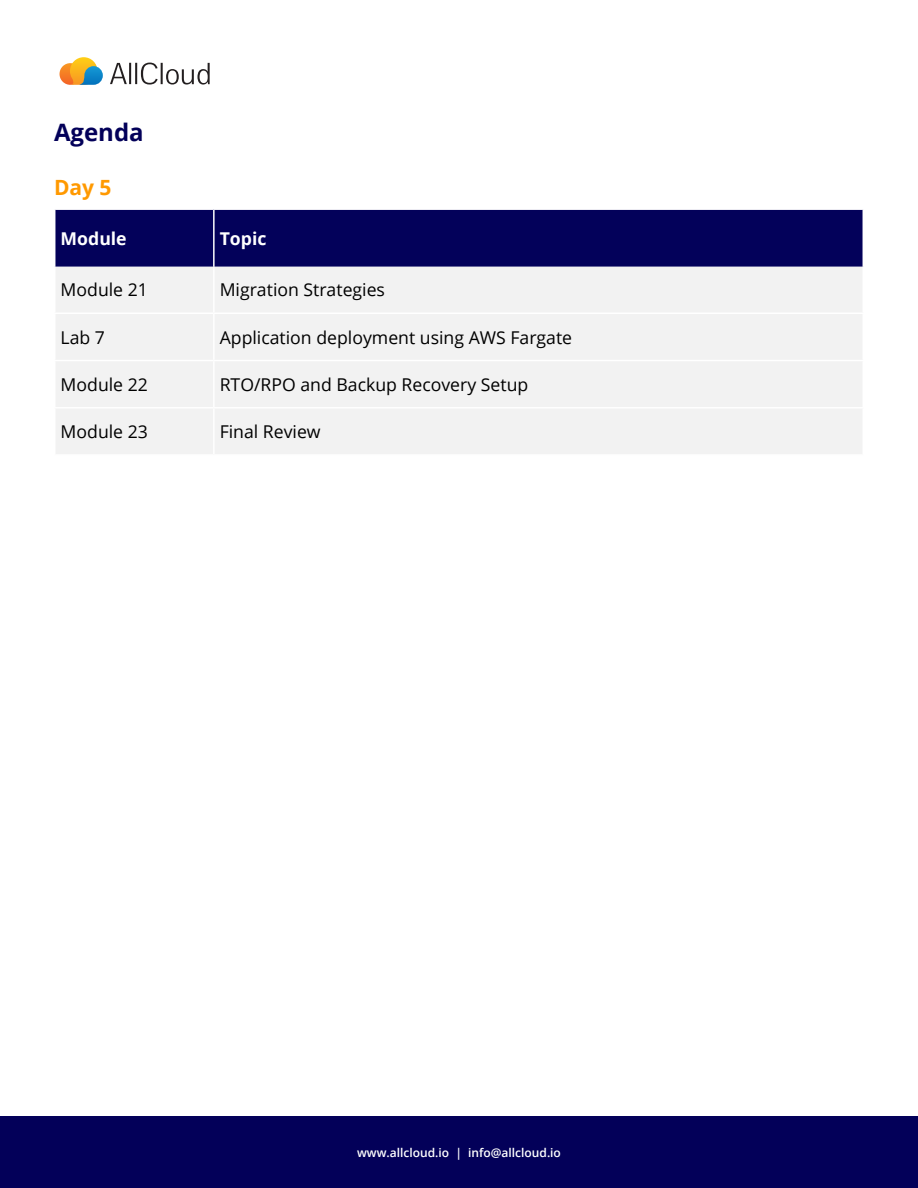
<style>
.page{position:relative;width:918px;height:1188px;background:#fff}
.page>*{position:absolute;margin:0;border:0;box-sizing:border-box;transform-origin:0 0}
.t1{font:700 24px "Open Sans";color:#030059}
.t2{font:700 21px "Open Sans";color:#f90}
.t3{font:17.7px "Open Sans";color:#000}
.t4{font:700 17.7px "Open Sans";color:#fff}
.t5{font:600 12px "Open Sans";color:#fff}
</style>
<div class="page">
<svg style="left:59px;top:57px;width:44px;height:28px"></svg>
<svg style="left:110px;top:63px;width:17px;height:21px"></svg>
<hr style="left:129px;top:63px;width:2px;height:21px;background:#231f20">
<hr style="left:135px;top:63px;width:2px;height:21px;background:#231f20">
<svg style="left:141px;top:63px;width:17px;height:22px"></svg>
<hr style="left:161px;top:63px;width:2px;height:21px;background:#231f20">
<svg style="left:166px;top:63px;width:44px;height:22px"></svg>
<div style="left:0;top:1116px;width:918px;height:72px;background:#030059"></div>
<div style="left:55px;top:210px;width:808px;height:57px;background:#03015a"></div>
<div style="left:56px;top:267px;width:806px;height:187px;background:#f2f2f2"></div>
<hr style="left:213px;top:210px;width:2px;height:57px;background:#fff">
<hr style="left:213px;top:267px;width:2px;height:46px;background:#fff">
<hr style="left:54px;top:313px;width:160px;height:1px;background:#fff">
<hr style="left:214px;top:313px;width:650px;height:1px;background:#fff">
<hr style="left:213px;top:314px;width:2px;height:46px;background:#fff">
<hr style="left:54px;top:360px;width:160px;height:1px;background:#fff">
<hr style="left:214px;top:360px;width:650px;height:1px;background:#fff">
<hr style="left:213px;top:361px;width:2px;height:46px;background:#fff">
<hr style="left:54px;top:407px;width:160px;height:2px;background:#fff">
<hr style="left:214px;top:407px;width:650px;height:2px;background:#fff">
<hr style="left:213px;top:409px;width:2px;height:45px;background:#fff">
<h1 class="t1" style="left:54px;top:116px;width:91px">Agenda</h1>
<p class="t2" style="left:54px;top:172px;width:59px">Day 5</p>
<p class="t4" style="left:61px;top:226px;width:68px">Module</p>
<p class="t4" style="left:220px;top:226px;width:48px">Topic</p>
<p class="t3" style="left:61px;top:278px;width:89px">Module 21</p>
<p class="t3" style="left:220px;top:278px;width:167px">Migration Strategies</p>
<p class="t3" style="left:61px;top:325px;width:46px">Lab 7</p>
<p class="t3" style="left:220px;top:325px;width:354px">Application deployment using AWS Fargate</p>
<p class="t3" style="left:61px;top:372px;width:89px">Module 22</p>
<p class="t3" style="left:220px;top:372px;width:310px">RTO/RPO and Backup Recovery Setup</p>
<p class="t3" style="left:61px;top:420px;width:89px">Module 23</p>
<p class="t3" style="left:220px;top:420px;width:102px">Final Review</p>
<p class="t5" style="left:357px;top:1144px;width:205px">www.allcloud.io | info@allcloud.io</p>
</div>
